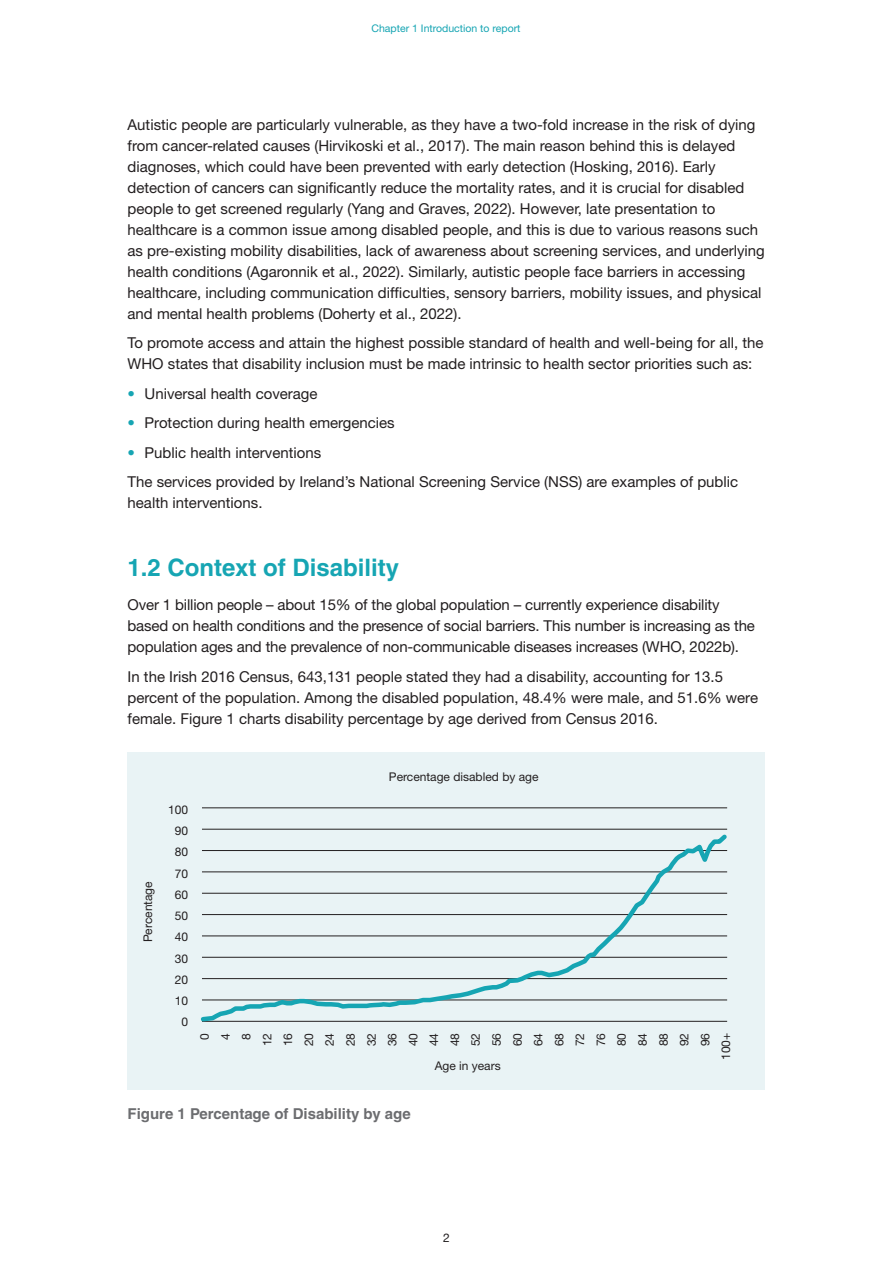
<style>
.page{position:relative;width:893px;height:1263px;background:#fff}
.page>*{position:absolute;margin:0;border:0;box-sizing:border-box;transform-origin:0 0}
.Head_2{font:700 24px "Helvetica LT Pro";color:#16a5b3}
.Body_Text{font:15px/21px "Helvetica Neue LT Pro";color:#231f20}
.Bullets{font:15px "Helvetica Neue LT Pro";color:#231f20}
.Figure{font:700 15px "Helvetica LT Pro";color:#6c6d70}
.Body_Text-2{font:12px "Helvetica Neue LT Pro";color:#231f20}
.t1{font:12px "Helvetica Neue";color:#231f20}
.Head_1{font:10.5px "Helvetica Neue LT Pro";color:#16a5b3}
.s1{color:#16a5b3}
</style>
<div class="page">
<div style="left:128px;top:753px;width:637px;height:337px;background:#e9f3f5"></div>
<hr style="left:202px;top:829px;width:525px;height:1px;background:#231f20">
<hr style="left:202px;top:807px;width:525px;height:1px;background:#231f20">
<svg style="left:200px;top:834px;width:528px;height:188px"></svg>
<p class="Head_1" style="left:372px;top:22px;width:150px">Chapter 1 Introduction to report</p>
<p class="Body_Text" style="left:128px;top:114px;width:639px">Autistic people are particularly vulnerable, as they have a two-fold increase in the risk of dying from cancer-related causes (Hirvikoski et al., 2017). The main reason behind this is delayed diagnoses, which could have been prevented with early detection (Hosking, 2016). Early detection of cancers can significantly reduce the mortality rates, and it is crucial for disabled people to get screened regularly (Yang and Graves, 2022). However, late presentation to healthcare is a common issue among disabled people, and this is due to various reasons such as pre-existing mobility disabilities, lack of awareness about screening services, and underlying health conditions (Agaronnik et al., 2022). Similarly, autistic people face barriers in accessing healthcare, including communication difficulties, sensory barriers, mobility issues, and physical and mental health problems (Doherty et al., 2022).</p>
<p class="Body_Text" style="left:128px;top:332px;width:637px">To promote access and attain the highest possible standard of health and well-being for all, the<br>WHO states that disability inclusion must be made intrinsic to health sector priorities such as:</p>
<p class="Bullets" style="left:128px;top:384px;width:192px"><span class="s1">•</span> Universal health coverage</p>
<p class="Bullets" style="left:128px;top:414px;width:269px"><span class="s1">•</span> Protection during health emergencies</p>
<p class="Bullets" style="left:128px;top:443px;width:195px"><span class="s1">•</span> Public health interventions</p>
<p class="Body_Text" style="left:128px;top:471px;width:612px">The services provided by Ireland’s National Screening Service (NSS) are examples of public health interventions.</p>
<p class="Head_2" style="left:128px;top:553px;width:273px">1.2 Context of Disability</p>
<p class="Body_Text" style="left:128px;top:594px;width:629px">Over 1 billion people – about 15% of the global population – currently experience disability based on health conditions and the presence of social barriers. This number is increasing as the population ages and the prevalence of non-communicable diseases increases (WHO, 2022b).</p>
<p class="Body_Text" style="left:128px;top:665px;width:632px">In the Irish 2016 Census, 643,131 people stated they had a disability, accounting for 13.5 percent of the population. Among the disabled population, 48.4% were male, and 51.6% were female. Figure 1 charts disability percentage by age derived from Census 2016.</p>
<p class="Body_Text-2" style="left:140px;top:942px;width:63px;rotate:-90deg">Percentage</p>
<p class="Body_Text-2" style="left:168px;top:802px;width:22px">100</p>
<p class="Body_Text-2" style="left:175px;top:823px;width:15px">90</p>
<p class="Body_Text-2" style="left:175px;top:845px;width:15px">80</p>
<p class="Body_Text-2" style="left:175px;top:866px;width:15px">70</p>
<p class="Body_Text-2" style="left:175px;top:887px;width:15px">60</p>
<p class="Body_Text-2" style="left:175px;top:908px;width:15px">50</p>
<p class="Body_Text-2" style="left:175px;top:930px;width:15px">40</p>
<p class="Body_Text-2" style="left:175px;top:951px;width:15px">30</p>
<p class="Body_Text-2" style="left:175px;top:972px;width:15px">20</p>
<p class="Body_Text-2" style="left:175px;top:993px;width:15px">10</p>
<p class="Body_Text-2" style="left:181px;top:1015px;width:8px">0</p>
<p class="Body_Text-2" style="left:389px;top:769px;width:151px">Percentage disabled by age</p>
<p class="Body_Text-2" style="left:197px;top:1039px;width:8px;rotate:-90deg">0</p>
<p class="Body_Text-2" style="left:218px;top:1039px;width:8px;rotate:-90deg">4</p>
<p class="Body_Text-2" style="left:239px;top:1039px;width:8px;rotate:-90deg">8</p>
<p class="Body_Text-2" style="left:260px;top:1046px;width:15px;rotate:-90deg">12</p>
<p class="Body_Text-2" style="left:281px;top:1046px;width:15px;rotate:-90deg">16</p>
<p class="Body_Text-2" style="left:301px;top:1046px;width:15px;rotate:-90deg">20</p>
<p class="Body_Text-2" style="left:322px;top:1046px;width:15px;rotate:-90deg">24</p>
<p class="Body_Text-2" style="left:343px;top:1046px;width:15px;rotate:-90deg">28</p>
<p class="Body_Text-2" style="left:364px;top:1046px;width:15px;rotate:-90deg">32</p>
<p class="Body_Text-2" style="left:385px;top:1046px;width:15px;rotate:-90deg">36</p>
<p class="Body_Text-2" style="left:406px;top:1046px;width:15px;rotate:-90deg">40</p>
<p class="Body_Text-2" style="left:427px;top:1046px;width:15px;rotate:-90deg">44</p>
<p class="Body_Text-2" style="left:447px;top:1046px;width:15px;rotate:-90deg">48</p>
<p class="Body_Text-2" style="left:468px;top:1046px;width:15px;rotate:-90deg">52</p>
<p class="Body_Text-2" style="left:489px;top:1046px;width:15px;rotate:-90deg">56</p>
<p class="Body_Text-2" style="left:510px;top:1046px;width:15px;rotate:-90deg">60</p>
<p class="Body_Text-2" style="left:531px;top:1046px;width:15px;rotate:-90deg">64</p>
<p class="Body_Text-2" style="left:552px;top:1046px;width:15px;rotate:-90deg">68</p>
<p class="Body_Text-2" style="left:573px;top:1046px;width:15px;rotate:-90deg">72</p>
<p class="Body_Text-2" style="left:593px;top:1046px;width:15px;rotate:-90deg">76</p>
<p class="Body_Text-2" style="left:614px;top:1046px;width:15px;rotate:-90deg">80</p>
<p class="Body_Text-2" style="left:635px;top:1046px;width:15px;rotate:-90deg">84</p>
<p class="Body_Text-2" style="left:656px;top:1046px;width:15px;rotate:-90deg">88</p>
<p class="Body_Text-2" style="left:677px;top:1046px;width:15px;rotate:-90deg">92</p>
<p class="Body_Text-2" style="left:698px;top:1046px;width:15px;rotate:-90deg">96</p>
<p class="Body_Text-2" style="left:718px;top:1060px;width:29px;rotate:-90deg">100+</p>
<p class="Body_Text-2" style="left:435px;top:1058px;width:67px">Age in years</p>
<p class="Figure" style="left:128px;top:1105px;width:285px">Figure 1 Percentage of Disability by age</p>
<p class="t1" style="left:443px;top:1229px;width:8px">2</p>
</div>
